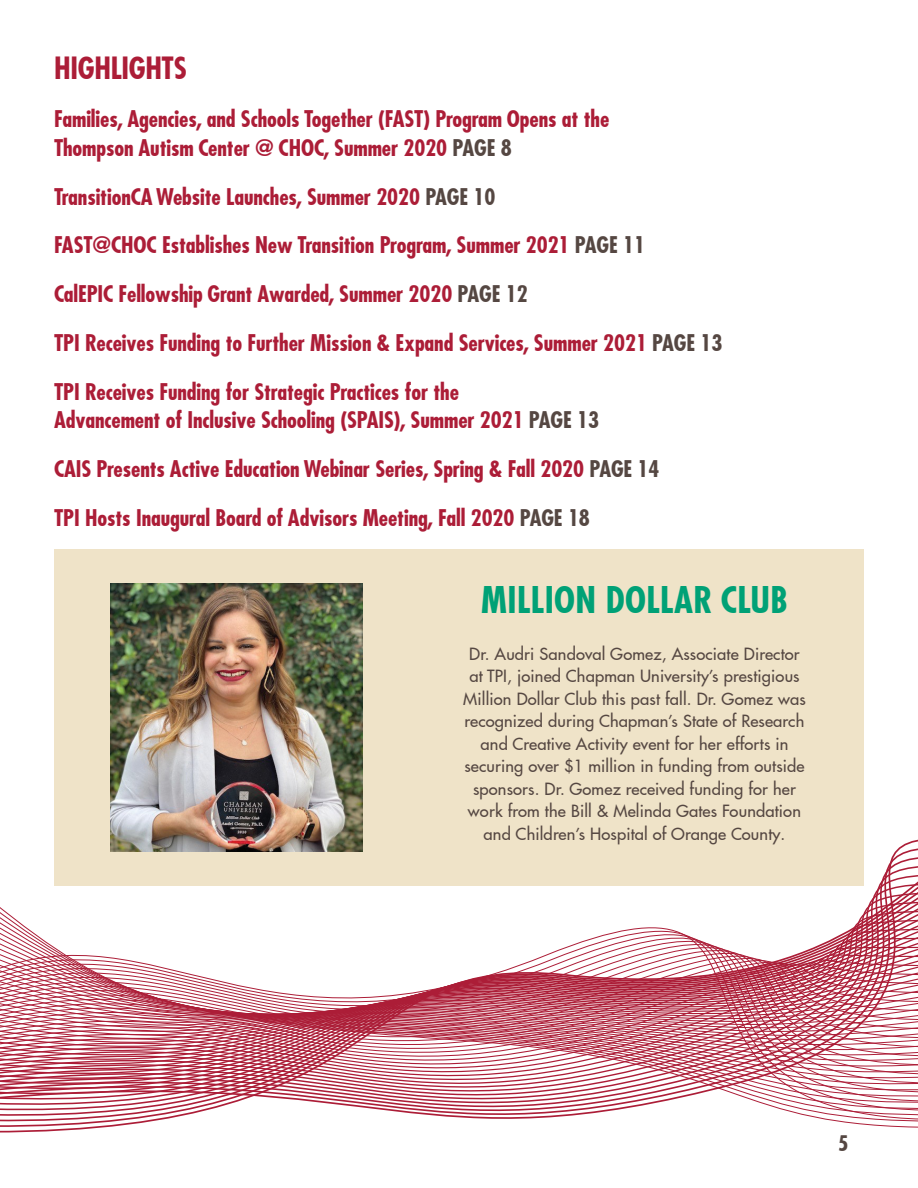
<style>
.page{position:relative;width:918px;height:1188px;background:#fff}
.page>*{position:absolute;margin:0;border:0;box-sizing:border-box;transform-origin:0 0}
.t1{font:700 condensed 36px "Futura LT Pro";letter-spacing:.01em;color:#00a176}
.t2{font:700 condensed 30px "Futura LT Pro";letter-spacing:-.01em;color:#ac1d37}
.t3{font:700 condensed 22.5px/28.5px "Futura LT Pro";letter-spacing:-.005em;color:#ac1d37}
.t4{font:700 condensed 21px "Futura LT Pro";color:#554742}
.t5{font:500 16.5px/22.5px "Futura LT Pro";letter-spacing:.01em;color:#554742;text-align:center}
.s1{color:#554742}
</style>
<div class="page">
<svg style="left:0;top:865px;width:918px;height:268px"></svg>
<div style="left:54px;top:550px;width:810px;height:336px;background:#efe3c8"></div>
<img style="left:110px;top:583px;width:252px;height:269px">
<p class="t2" style="left:54px;top:48px;width:135px">HIGHLIGHTS</p>
<p class="t3" style="left:54px;top:105px;width:557px">Families, Agencies, and Schools Together (FAST) Program Opens at the<br>Thompson Autism Center @ CHOC, Summer 2020 <span class="s1">PAGE 8</span></p>
<p class="t3" style="left:54px;top:182px;width:443px">TransitionCA Website Launches, Summer 2020 <span class="s1">PAGE 10</span></p>
<p class="t3" style="left:54px;top:231px;width:593px">FAST@CHOC Establishes New Transition Program, Summer 2021 <span class="s1">PAGE 11</span></p>
<p class="t3" style="left:54px;top:280px;width:475px">CalEPIC Fellowship Grant Awarded, Summer 2020 <span class="s1">PAGE 12</span></p>
<p class="t3" style="left:54px;top:329px;width:670px">TPI Receives Funding to Further Mission &amp; Expand Services, Summer 2021 <span class="s1">PAGE 13</span></p>
<p class="t3" style="left:54px;top:377px;width:547px">TPI Receives Funding for Strategic Practices for the<br>Advancement of Inclusive Schooling (SPAIS), Summer 2021 <span class="s1">PAGE 13</span></p>
<p class="t3" style="left:54px;top:455px;width:607px">CAIS Presents Active Education Webinar Series, Spring &amp; Fall 2020 <span class="s1">PAGE 14</span></p>
<p class="t3" style="left:54px;top:503px;width:537px">TPI Hosts Inaugural Board of Advisors Meeting, Fall 2020 <span class="s1">PAGE 18</span></p>
<p class="t1" style="left:481px;top:576px;width:308px">MILLION DOLLAR CLUB</p>
<p class="t5" style="left:463px;top:641px;width:344px">Dr. Audri Sandoval Gomez, Associate Director at TPI, joined Chapman University’s prestigious Million Dollar Club this past fall. Dr. Gomez was recognized during Chapman’s State of Research and Creative Activity event for her efforts in securing over $1 million in funding from outside sponsors. Dr. Gomez received funding for her work from the Bill &amp; Melinda Gates Foundation and Children’s Hospital of Orange County.</p>
<p class="t4" style="left:838px;top:1129px;width:12px">5</p>
</div>
